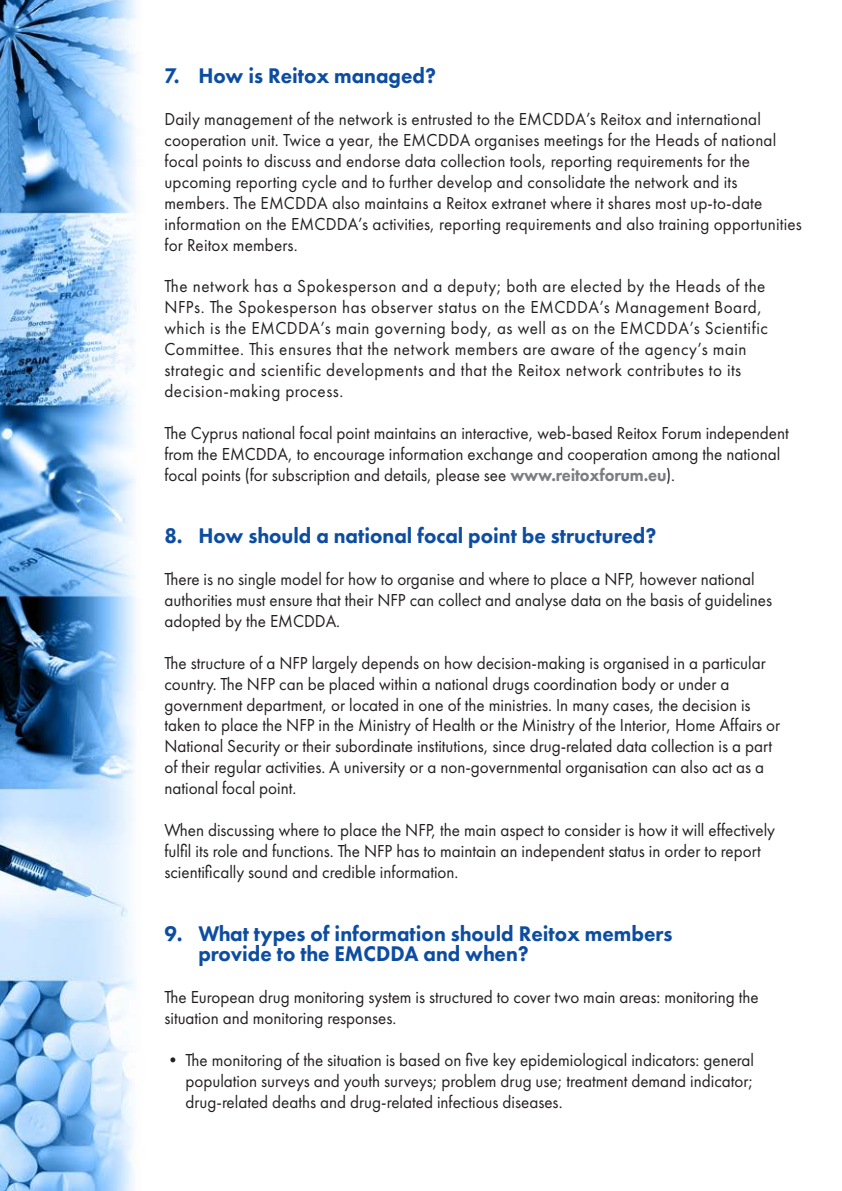
<style>
.page{position:relative;width:842px;height:1191px;background:#fff}
.page>*{position:absolute;margin:0;border:0;box-sizing:border-box;transform-origin:0 0}
.t1{font:22px/20.8px "Futura PT Heavy";color:#0d4da1;scale:.95 1}
.t2{font:18px/20.8px "Futura PT Book";color:#231f20;scale:.95 1}
.t3{font:18px/20.8px "Futura PT Book";letter-spacing:.03em;color:#231f20;scale:.95 1}
.s1{font-family:"Futura PT Heavy";color:#7c7e81}
</style>
<div class="page">
<img style="left:0;top:0;width:137px;height:1191px">
<p class="t1" style="left:164px;top:65px;width:287px">7. How is Reitox managed?</p>
<p class="t2" style="left:164px;top:109px;width:672px">Daily management of the network is entrusted to the EMCDDA’s Reitox and international cooperation unit. Twice a year, the EMCDDA organises meetings for the Heads of national focal points to discuss and endorse data collection tools, reporting requirements for the upcoming reporting cycle and to further develop and consolidate the network and its members. The EMCDDA also maintains a Reitox extranet where it shares most up-to-date information on the EMCDDA’s activities, reporting requirements and also training opportunities for Reitox members.</p>
<p class="t3" style="left:164px;top:276px;width:637px">The network has a Spokesperson and a deputy; both are elected by the Heads of the NFPs. The Spokesperson has observer status on the EMCDDA’s Management Board, which is the EMCDDA’s main governing body, as well as on the EMCDDA’s Scientific Committee. This ensures that the network members are aware of the agency’s main strategic and scientific developments and that the Reitox network contributes to its decision-making process.</p>
<p class="t2" style="left:164px;top:422px;width:659px">The Cyprus national focal point maintains an interactive, web -based Reitox Forum independent from the EMCDDA, to encourage information exchange and cooperation among the national focal points (for subscription and details, please see <span class="s1">www.reitoxforum.eu</span>).</p>
<p class="t1" style="left:164px;top:525px;width:519px">8. How should a national focal point be structured?</p>
<p class="t2" style="left:164px;top:568px;width:641px">There is no single model for how to organise and where to place a NFP, however national authorities must ensure that their NFP can collect and analyse data on the basis of guidelines adopted by the EMCDDA.</p>
<p class="t2" style="left:164px;top:652px;width:650px">The structure of a NFP largely depends on how decision -making is organised in a particular country. The NFP can be placed within a national drugs coordination body or under a government department, or located in one of the ministries. In many cases, the decision is taken to place the NFP in the Ministry of Health or the Ministry of the Interior, Home Affairs or National Security or their subordinate institutions, since drug -related data collection is a part of their regular activities. A university or a non -governmental organisation can also act as a national focal point.</p>
<p class="t2" style="left:164px;top:819px;width:644px">When discussing where to place the NFP, the main aspect to consider is how it will effectively fulfil its role and functions. The NFP has to maintain an independent status in order to report scientifically sound and credible information.</p>
<p class="t1" style="left:198px;top:922px;width:501px;text-indent:-34px">9. What types of information should Reitox members provide to the EMCDDA and when?</p>
<p class="t2" style="left:164px;top:986px;width:627px">The European drug monitoring system is structured to cover two main areas: monitoring the situation and monitoring responses.</p>
<p class="t2" style="left:185px;top:1049px;width:600px;text-align:justify;text-indent:-21px">• The monitoring of the situation is based on five key epidemiological indicators: general population surveys and youth surveys; problem drug use; treatment demand indicator; drug -related deaths and drug -related infectious diseases.</p>
</div>
